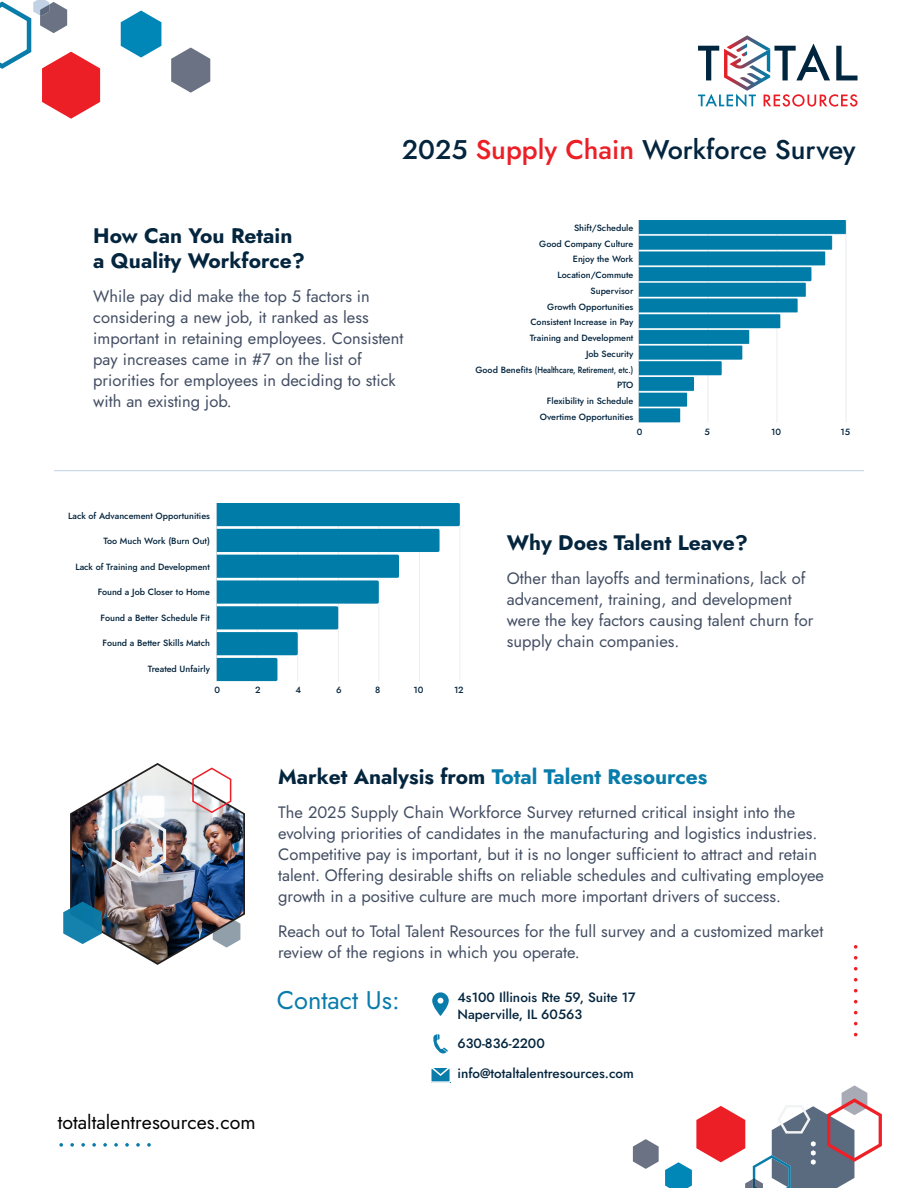
<style>
.page{position:relative;width:918px;height:1188px;background:#fff}
.page>*{position:absolute;margin:0;border:0;box-sizing:border-box;transform-origin:0 0}
.t1{font:500 27px "Jost";color:#04253e}
.t2{font:25.5px "Jost";color:#097caa}
.t3{font:700 21px/24.6px "Jost";color:#04253e}
.t4{font:700 21px "Jost";color:#097caa}
.t5{font:19.5px "Jost";color:#000}
.t6{font:16.5px/21px "Jost";color:#434e63}
.t7{font:500 13.5px/16.2px "Jost";color:#04253e}
.t8{font:500 9px "Jost";color:#04253e}
.s1{color:#ec1f27}
.s2{color:#04253e}
</style>
<div class="page">
<svg style="left:121px;top:11px;width:40px;height:47px"></svg>
<svg style="left:0;top:0;width:100px;height:119px"></svg>
<svg style="left:171px;top:48px;width:39px;height:45px"></svg>
<svg style="left:698px;top:35px;width:159px;height:72px"></svg>
<svg style="left:633px;top:1139px;width:26px;height:30px"></svg>
<svg style="left:665px;top:1085px;width:217px;height:103px"></svg>
<svg style="left:854px;top:989px;width:3px;height:4px"></svg>
<svg style="left:854px;top:978px;width:3px;height:4px"></svg>
<svg style="left:854px;top:967px;width:3px;height:4px"></svg>
<svg style="left:854px;top:956px;width:3px;height:4px"></svg>
<svg style="left:854px;top:945px;width:3px;height:4px"></svg>
<svg style="left:59px;top:1143px;width:4px;height:4px"></svg>
<svg style="left:70px;top:1143px;width:4px;height:4px"></svg>
<svg style="left:81px;top:1143px;width:4px;height:4px"></svg>
<svg style="left:92px;top:1143px;width:4px;height:4px"></svg>
<svg style="left:103px;top:1143px;width:4px;height:4px"></svg>
<svg style="left:114px;top:1143px;width:4px;height:4px"></svg>
<svg style="left:125px;top:1143px;width:4px;height:4px"></svg>
<svg style="left:136px;top:1143px;width:4px;height:4px"></svg>
<svg style="left:147px;top:1143px;width:4px;height:4px"></svg>
<hr style="left:54px;top:470px;width:810px;height:1px;background:#c2d2e5">
<svg style="left:433px;top:1034px;width:15px;height:20px"></svg>
<svg style="left:432px;top:992px;width:17px;height:24px"></svg>
<svg style="left:431px;top:1068px;width:20px;height:15px"></svg>
<img style="left:63px;top:763px;width:182px;height:202px">
<img style="left:638px;top:221px;width:209px;height:202px">
<img style="left:216px;top:503px;width:244px;height:179px">
<p class="t1" style="left:402px;top:131px;width:455px">2025 <span class="s1">Supply Chain</span> Workforce Survey</p>
<p class="t3" style="left:93px;top:224px;width:213px">How Can You Retain a Quality Workforce?</p>
<p class="t6" style="left:93px;top:286px;width:312px">While pay did make the top 5 factors in considering a new job, it ranked as less important in retaining employees. Consistent pay increases came in #7 on the list of priorities for employees in deciding to stick with an existing job.</p>
<p class="t8" style="left:574px;top:222px;width:61px">Shift/Schedule</p>
<p class="t8" style="left:539px;top:237px;width:96px">Good Company Culture</p>
<p class="t8" style="left:573px;top:253px;width:62px">Enjoy the Work</p>
<p class="t8" style="left:558px;top:269px;width:77px">Location/Commute</p>
<p class="t8" style="left:591px;top:285px;width:44px">Supervisor</p>
<p class="t8" style="left:547px;top:300px;width:88px">Growth Opportunities</p>
<p class="t8" style="left:530px;top:316px;width:104px">Consistent Increase in Pay</p>
<p class="t8" style="left:530px;top:332px;width:105px">Training and Development</p>
<p class="t8" style="left:586px;top:348px;width:49px">Job Security</p>
<p class="t8" style="left:475px;top:363px;width:159px">Good Benefits (Healthcare, Retirement, etc.)</p>
<p class="t8" style="left:617px;top:379px;width:18px">PTO</p>
<p class="t8" style="left:547px;top:395px;width:88px">Flexibility in Schedule</p>
<p class="t8" style="left:540px;top:411px;width:95px">Overtime Opportunities</p>
<p class="t8" style="left:637px;top:426px;width:7px">0</p>
<p class="t8" style="left:705px;top:426px;width:7px">5</p>
<p class="t8" style="left:771px;top:426px;width:11px">10</p>
<p class="t8" style="left:840px;top:426px;width:11px">15</p>
<p class="t8" style="left:68px;top:510px;width:143px">Lack of Advancement Opportunities</p>
<p class="t8" style="left:103px;top:535px;width:108px">Too Much Work (Burn Out)</p>
<p class="t8" style="left:75px;top:561px;width:136px">Lack of Training and Development</p>
<p class="t8" style="left:98px;top:586px;width:114px">Found a Job Closer to Home</p>
<p class="t8" style="left:101px;top:612px;width:111px">Found a Better Schedule Fit</p>
<p class="t8" style="left:103px;top:637px;width:109px">Found a Better Skills Match</p>
<p class="t8" style="left:148px;top:663px;width:64px">Treated Unfairly</p>
<p class="t8" style="left:214px;top:684px;width:7px">0</p>
<p class="t8" style="left:255px;top:684px;width:7px">2</p>
<p class="t8" style="left:296px;top:684px;width:7px">4</p>
<p class="t8" style="left:336px;top:684px;width:7px">6</p>
<p class="t8" style="left:375px;top:684px;width:7px">8</p>
<p class="t8" style="left:413px;top:684px;width:11px">10</p>
<p class="t8" style="left:454px;top:684px;width:11px">12</p>
<p class="t3" style="left:507px;top:530px;width:243px">Why Does Talent Leave?</p>
<p class="t6" style="left:507px;top:568px;width:308px">Other than layoffs and terminations, lack of advancement, training, and development were the key factors causing talent churn for supply chain companies.</p>
<p class="t4" style="left:278px;top:761px;width:431px"><span class="s2">Market Analysis from</span> Total Talent Resources</p>
<p class="t6" style="left:278px;top:802px;width:547px">The 2025 Supply Chain Workforce Survey returned critical insight into the evolving priorities of candidates in the manufacturing and logistics industries.<br>Competitive pay is important, but it is no longer sufficient to attract and retain talent. Offering desirable shifts on reliable schedules and cultivating employee growth in a positive culture are much more important drivers of success.</p>
<p class="t6" style="left:278px;top:920px;width:547px">Reach out to Total Talent Resources for the full survey and a customized market review of the regions in which you operate.</p>
<p class="t2" style="left:277px;top:983px;width:125px">Contact Us:</p>
<p class="t5" style="left:58px;top:1109px;width:199px">totaltalentresources.com</p>
<p class="t7" style="left:458px;top:990px;width:180px">4s100 Illinois Rte 59, Suite 17<br>Naperville, IL 60563</p>
<p class="t7" style="left:458px;top:1036px;width:89px">630-836-2200</p>
<p class="t7" style="left:458px;top:1065px;width:178px">info@totaltalentresources.com</p>
</div>
